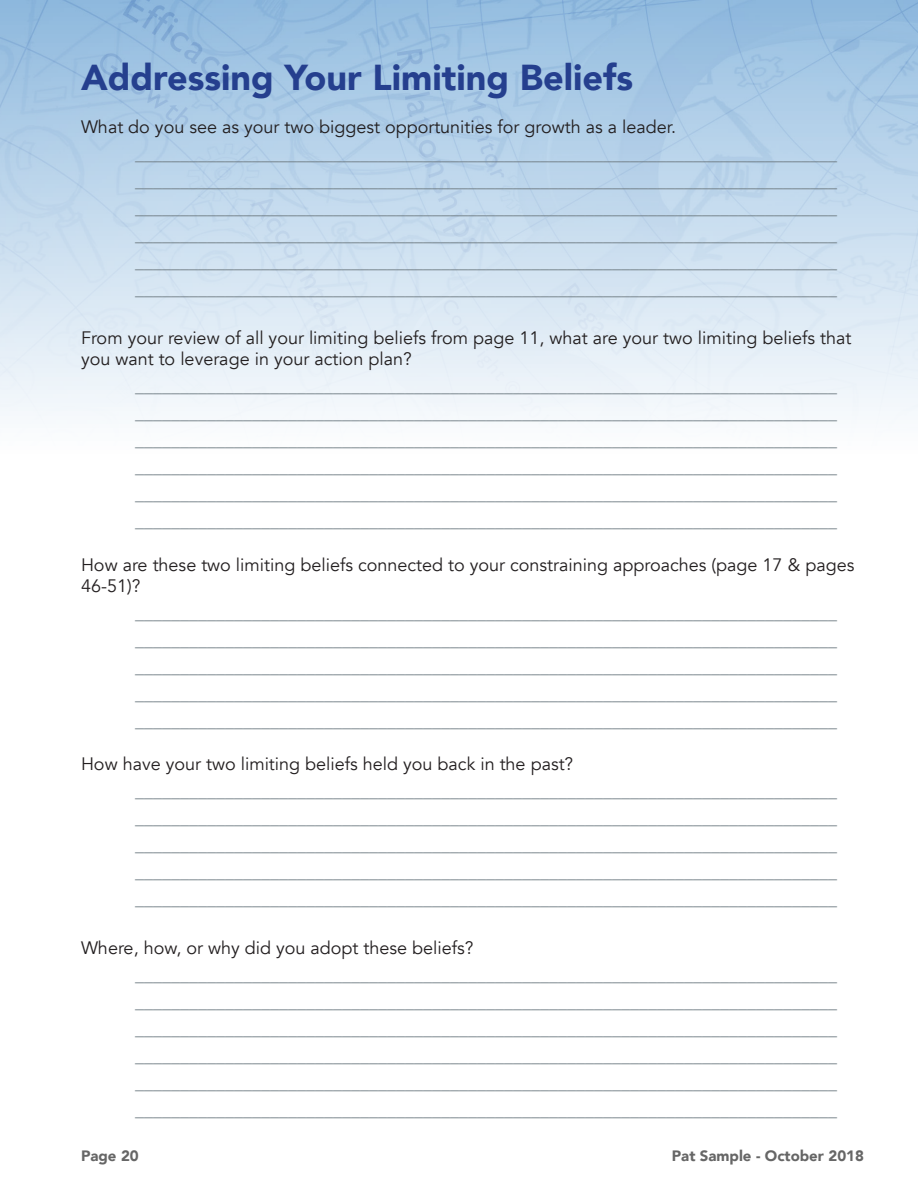
<style>
.page{position:relative;width:918px;height:1188px;background:#fff}
.page>*{position:absolute;margin:0;border:0;box-sizing:border-box;transform-origin:0 0}
.Header{font:900 36px "Avenir";color:#253f8e}
.Lines{font:18px "Avenir";color:#6f7c83}
.Regular_Text{font:18px/21.6px "Avenir";color:#231f20}
.Small_Head{font:900 15px "Avenir";color:#666}
</style>
<div class="page">
<img style="left:0;top:0;width:918px;height:424px">
<p class="Header" style="left:81px;top:47px;width:554px">Addressing Your Limiting Beliefs</p>
<p class="Regular_Text" style="left:81px;top:117px;width:597px">What do you see as your two biggest opportunities for growth as a leader.</p>
<p class="Lines" style="left:135px;top:143px;width:703px">______________________________________________________________________________</p>
<p class="Lines" style="left:135px;top:170px;width:703px">______________________________________________________________________________</p>
<p class="Lines" style="left:135px;top:197px;width:703px">______________________________________________________________________________</p>
<p class="Lines" style="left:135px;top:224px;width:703px">______________________________________________________________________________</p>
<p class="Lines" style="left:135px;top:251px;width:703px">______________________________________________________________________________</p>
<p class="Lines" style="left:135px;top:278px;width:703px">______________________________________________________________________________</p>
<p class="Regular_Text" style="left:81px;top:327px;width:772px">From your review of all your limiting beliefs from page 11, what are your two limiting beliefs that you want to leverage in your action plan?</p>
<p class="Lines" style="left:135px;top:375px;width:703px">______________________________________________________________________________</p>
<p class="Lines" style="left:135px;top:402px;width:703px">______________________________________________________________________________</p>
<p class="Lines" style="left:135px;top:429px;width:703px">______________________________________________________________________________</p>
<p class="Lines" style="left:135px;top:456px;width:703px">______________________________________________________________________________</p>
<p class="Lines" style="left:135px;top:483px;width:703px">______________________________________________________________________________</p>
<p class="Lines" style="left:135px;top:510px;width:703px">______________________________________________________________________________</p>
<p class="Regular_Text" style="left:81px;top:554px;width:775px">How are these two limiting beliefs connected to your constraining approaches (page 17 &amp; pages<br>46-51)?</p>
<p class="Lines" style="left:135px;top:602px;width:703px">______________________________________________________________________________</p>
<p class="Lines" style="left:135px;top:629px;width:703px">______________________________________________________________________________</p>
<p class="Lines" style="left:135px;top:656px;width:703px">______________________________________________________________________________</p>
<p class="Lines" style="left:135px;top:683px;width:703px">______________________________________________________________________________</p>
<p class="Lines" style="left:135px;top:710px;width:703px">______________________________________________________________________________</p>
<p class="Regular_Text" style="left:81px;top:754px;width:494px">How have your two limiting beliefs held you back in the past?</p>
<p class="Lines" style="left:135px;top:780px;width:703px">______________________________________________________________________________</p>
<p class="Lines" style="left:135px;top:807px;width:703px">______________________________________________________________________________</p>
<p class="Lines" style="left:135px;top:834px;width:703px">______________________________________________________________________________</p>
<p class="Lines" style="left:135px;top:861px;width:703px">______________________________________________________________________________</p>
<p class="Lines" style="left:135px;top:888px;width:703px">______________________________________________________________________________</p>
<p class="Regular_Text" style="left:81px;top:937px;width:394px">Where, how, or why did you adopt these beliefs?</p>
<p class="Lines" style="left:135px;top:964px;width:703px">______________________________________________________________________________</p>
<p class="Lines" style="left:135px;top:991px;width:703px">______________________________________________________________________________</p>
<p class="Lines" style="left:135px;top:1018px;width:703px">______________________________________________________________________________</p>
<p class="Lines" style="left:135px;top:1045px;width:703px">______________________________________________________________________________</p>
<p class="Lines" style="left:135px;top:1072px;width:703px">______________________________________________________________________________</p>
<p class="Lines" style="left:135px;top:1099px;width:703px">______________________________________________________________________________</p>
<p class="Small_Head" style="left:81px;top:1143px;width:59px">Page 20</p>
<p class="Small_Head" style="left:672px;top:1143px;width:194px">Pat Sample - October 2018</p>
</div>
